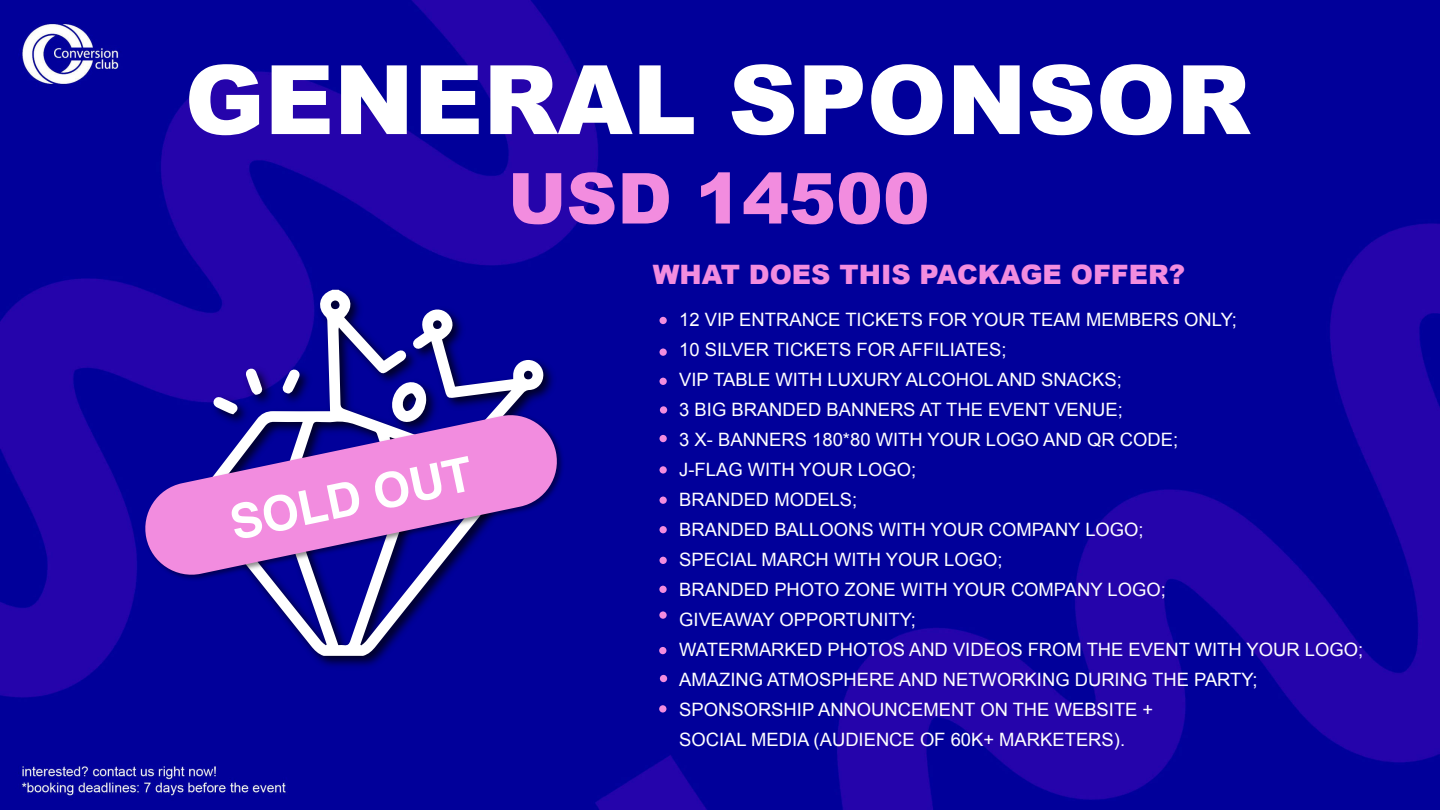
<style>
.page{position:relative;width:1440px;height:810px;background:#fff}
.page>*{position:absolute;margin:0;border:0;box-sizing:border-box;transform-origin:0 0}
.t1{font:900 95.93px "Arial";color:#fff}
.t2{font:900 70.28px "Arial";color:#f28cdf}
.t3{font:700 47.62px "Helvetica";color:#fff}
.t4{font:900 26.7px "Arial";color:#f28cdf}
.t5{font:18.38px/30px "Arial";color:#fff}
</style>
<div class="page">
<img style="left:0;top:0;width:1440px;height:810px">
<img style="left:194px;top:284px;width:366px;height:388px">
<svg style="left:199px;top:290px;width:345px;height:366px;background:#2a25a3"></svg>
<svg style="left:389px;top:379px;width:37px;height:32px"></svg>
<svg style="left:245px;top:368px;width:18px;height:27px"></svg>
<svg style="left:213px;top:396px;width:25px;height:15px"></svg>
<svg style="left:282px;top:369px;width:18px;height:24px"></svg>
<div style="left:659px;top:317px;width:8px;height:7px;background:#f28cdf;border-radius:50%"></div>
<div style="left:659px;top:348px;width:8px;height:8px;background:#f28cdf;border-radius:50%"></div>
<div style="left:660px;top:406px;width:7px;height:8px;background:#f28cdf;border-radius:50%"></div>
<div style="left:659px;top:378px;width:8px;height:7px;background:#f28cdf;border-radius:50%"></div>
<div style="left:659px;top:435px;width:8px;height:7px;background:#f28cdf;border-radius:50%"></div>
<div style="left:659px;top:466px;width:8px;height:8px;background:#f28cdf;border-radius:50%"></div>
<div style="left:659px;top:497px;width:8px;height:7px;background:#f28cdf;border-radius:50%"></div>
<div style="left:659px;top:526px;width:8px;height:7px;background:#f28cdf;border-radius:50%"></div>
<div style="left:659px;top:557px;width:8px;height:7px;background:#f28cdf;border-radius:50%"></div>
<div style="left:659px;top:586px;width:8px;height:7px;background:#f28cdf;border-radius:50%"></div>
<div style="left:659px;top:647px;width:7px;height:7px;background:#f28cdf;border-radius:50%"></div>
<div style="left:659px;top:611px;width:8px;height:8px;background:#f28cdf;border-radius:50%"></div>
<div style="left:660px;top:675px;width:7px;height:7px;background:#f28cdf;border-radius:50%"></div>
<div style="left:659px;top:705px;width:7px;height:8px;background:#f28cdf;border-radius:50%"></div>
<img style="left:143px;top:411px;width:424px;height:172px">
<svg style="left:141px;top:411px;width:420px;height:168px;background:#905bbf"></svg>
<h1 class="t1" style="left:185px;top:64px;width:1067px">GENERAL SPONSOR</h1>
<h2 class="t2" style="left:508px;top:172px;width:423px">USD 14500</h2>
<h3 class="t4" style="left:653px;top:264px;width:534px">WHAT DOES THIS PACKAGE OFFER?</h3>
<h3 class="t3" style="left:227px;top:506px;width:247px;rotate:-12deg">SOLD OUT</h3>
<p class="t5" style="left:679px;top:306px;width:686px">12 VIP ENTRANCE TICKETS FOR YOUR TEAM MEMBERS ONLY;<br>10 SILVER TICKETS FOR AFFILIATES;<br>VIP TABLE WITH LUXURY ALCOHOL AND SNACKS;<br>3 BIG BRANDED BANNERS AT THE EVENT VENUE;<br>3 X- BANNERS 180*80 WITH YOUR LOGO AND QR CODE;<br>J-FLAG WITH YOUR LOGO;<br>BRANDED MODELS;<br>BRANDED BALLOONS WITH YOUR COMPANY LOGO;<br>SPECIAL MARCH WITH YOUR LOGO;<br>BRANDED PHOTO ZONE WITH YOUR COMPANY LOGO;<br>GIVEAWAY OPPORTUNITY;<br>WATERMARKED PHOTOS AND VIDEOS FROM THE EVENT WITH YOUR LOGO; AMAZING ATMOSPHERE AND NETWORKING DURING THE PARTY; SPONSORSHIP ANNOUNCEMENT ON THE WEBSITE +<br>SOCIAL MEDIA (AUDIENCE OF 60K+ MARKETERS).</p>
</div>
